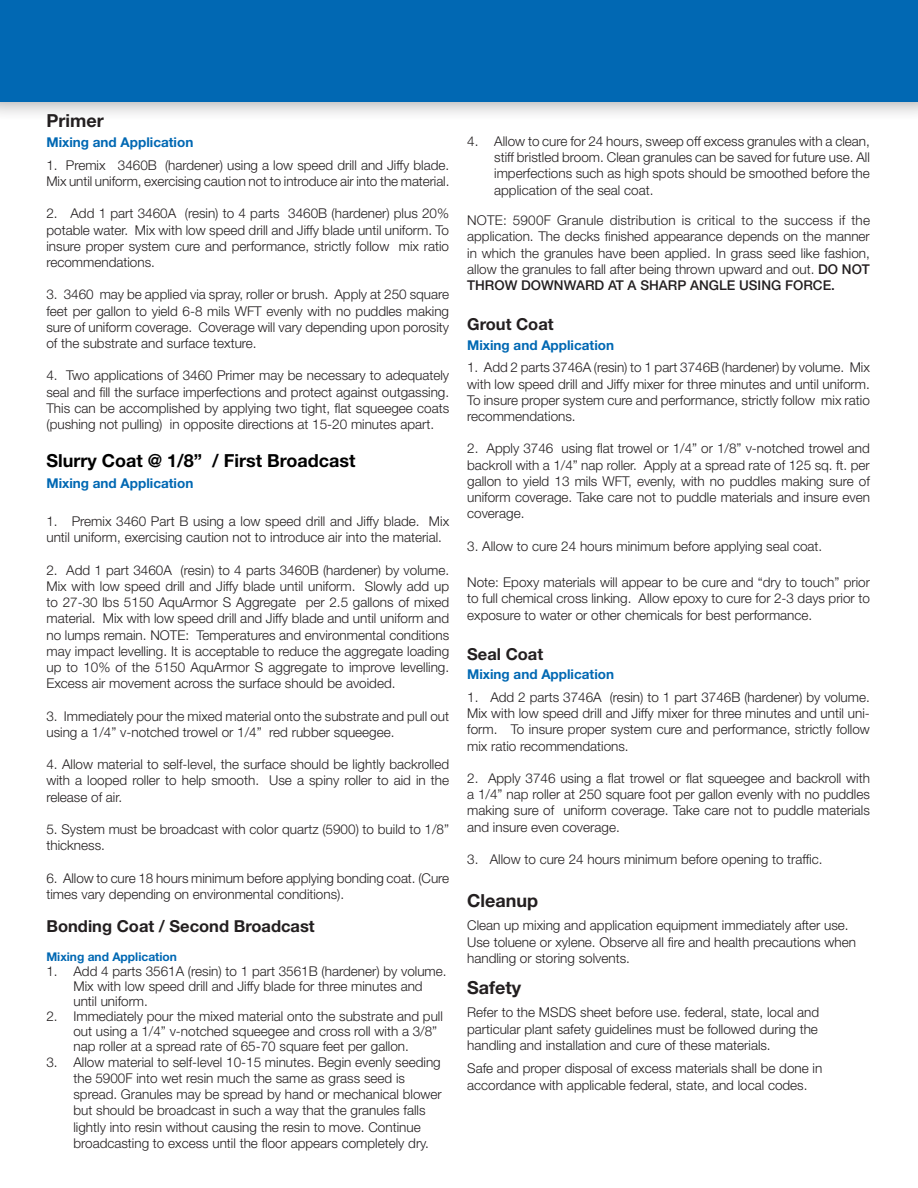
<style>
.page{position:relative;width:918px;height:1188px;background:#fff}
.page>*{position:absolute;margin:0;border:0;box-sizing:border-box;transform-origin:0 0}
.t1{font:700 18px "Helvetica Neue LT Std";color:#000}
.t2{font:700 18px "Helvetica Neue LT Std";color:#231f20}
.t3{font:700 16.5px "Helvetica Neue LT Std";color:#231f20}
.t4{font:300 13.5px/16.2px "Helvetica Neue LT Std";color:#231f20;text-align:justify}
.t5{font:700 13.5px "Helvetica Neue LT Std";color:#0168b3}
.t6{font:700 12px "Helvetica Neue LT Std";color:#0168b3}
.s1{font-weight:500}
</style>
<div class="page">
<div style="left:0;top:0;width:918px;height:122px;background:#231f20;opacity:.49"></div>
<div style="left:0;top:0;width:918px;height:102px;background:#0168b3"></div>
<p class="t2" style="left:46px;top:110px;width:59px">Primer</p>
<p class="t5" style="left:46px;top:134px;width:148px">Mixing and Application</p>
<p class="t4" style="left:46px;top:157px;width:405px">1. Premix 3460B (hardener) using a low speed drill and Jiffy blade.<br>Mix until uniform, exercising caution not to introduce air into the material.</p>
<p class="t4" style="left:46px;top:205px;width:404px">2. Add 1 part 3460A (resin) to 4 parts 3460B (hardener) plus 20% potable water. Mix with low speed drill and Jiffy blade until uniform. To insure proper system cure and performance, strictly follow mix ratio recommendations.</p>
<p class="t4" style="left:46px;top:286px;width:404px">3. 3460 may be applied via spray, roller or brush. Apply at 250 square feet per gallon to yield 6-8 mils WFT evenly with no puddles making sure of uniform coverage. Coverage will vary depending upon porosity of the substrate and surface texture.</p>
<p class="t4" style="left:46px;top:367px;width:404px">4. Two applications of 3460 Primer may be necessary to adequately seal and fill the surface imperfections and protect against outgassing.<br>This can be accomplished by applying two tight, flat squeegee coats (pushing not pulling) in opposite directions at 15-20 minutes apart.</p>
<p class="t1" style="left:46px;top:449px;width:311px">Slurry Coat @ 1/8” / First Broadcast</p>
<p class="t5" style="left:46px;top:475px;width:148px">Mixing and Application</p>
<p class="t4" style="left:46px;top:513px;width:404px">1. Premix 3460 Part B using a low speed drill and Jiffy blade. Mix until uniform, exercising caution not to introduce air into the material.</p>
<p class="t4" style="left:46px;top:562px;width:404px">2. Add 1 part 3460A (resin) to 4 parts 3460B (hardener) by volume.<br>Mix with low speed drill and Jiffy blade until uniform. Slowly add up to 27-30 lbs 5150 AquArmor S Aggregate per 2.5 gallons of mixed material. Mix with low speed drill and Jiffy blade and until uniform and no lumps remain. NOTE: Temperatures and environmental conditions may impact levelling. It is acceptable to reduce the aggregate loading up to 10% of the 5150 AquArmor S aggregate to improve levelling.<br>Excess air movement across the surface should be avoided.</p>
<p class="t4" style="left:46px;top:707px;width:404px">3. Immediately pour the mixed material onto the substrate and pull out using a 1/4” v-notched trowel or 1/4” red rubber squeegee.</p>
<p class="t4" style="left:46px;top:756px;width:404px">4. Allow material to self-level, the surface should be lightly backrolled with a looped roller to help smooth. Use a spiny roller to aid in the release of air.</p>
<p class="t4" style="left:46px;top:821px;width:404px">5. System must be broadcast with color quartz (5900) to build to 1/8” thickness.</p>
<p class="t4" style="left:46px;top:869px;width:404px">6. Allow to cure 18 hours minimum before applying bonding coat. (Cure times vary depending on environmental conditions).</p>
<p class="t3" style="left:46px;top:916px;width:270px">Bonding Coat / Second Broadcast</p>
<p class="t6" style="left:46px;top:949px;width:132px">Mixing and Application</p>
<p class="t4" style="left:73px;top:963px;width:375px;line-height:15px;text-align:left;text-indent:-27px">1. Add 4 parts 3561A (resin) to 1 part 3561B (hardener) by volume.<br>Mix with low speed drill and Jiffy blade for three minutes and until uniform.</p>
<p class="t4" style="left:73px;top:1008px;width:371px;line-height:15px;text-align:left;text-indent:-27px">2. Immediately pour the mixed material onto the substrate and pull out using a 1/4” v-notched squeegee and cross roll with a 3/8” nap roller at a spread rate of 65-70 square feet per gallon.</p>
<p class="t4" style="left:73px;top:1054px;width:370px;text-align:left;text-indent:-27px">3. Allow material to self-level 10-15 minutes. Begin evenly seeding the 5900F into wet resin much the same as grass seed is spread. Granules may be spread by hand or mechanical blower but should be broadcast in such a way that the granules falls lightly into resin without causing the resin to move. Continue broadcasting to excess until the floor appears completely dry.</p>
<p class="t4" style="left:494px;top:133px;width:377px;text-indent:-27px">4. Allow to cure for 24 hours, sweep off excess granules with a clean, stiff bristled broom. Clean granules can be saved for future use. All imperfections such as high spots should be smoothed before the application of the seal coat.</p>
<p class="t4" style="left:467px;top:212px;width:404px">NOTE: 5900F Granule distribution is critical to the success if the application. The decks finished appearance depends on the manner in which the granules have been applied. In grass seed like fashion, allow the granules to fall after being thrown upward and out. <span class="s1">DO NOT THROW DOWNWARD AT A SHARP ANGLE USING FORCE.</span></p>
<p class="t3" style="left:467px;top:314px;width:88px">Grout Coat</p>
<p class="t5" style="left:467px;top:336px;width:148px">Mixing and Application</p>
<p class="t4" style="left:467px;top:359px;width:404px">1. Add 2 parts 3746A (resin) to 1 part 3746B (hardener) by volume. Mix with low speed drill and Jiffy mixer for three minutes and until uniform.<br>To insure proper system cure and performance, strictly follow mix ratio recommendations.</p>
<p class="t4" style="left:467px;top:440px;width:404px">2. Apply 3746 using flat trowel or 1/4” or 1/8” v-notched trowel and backroll with a 1/4” nap roller. Apply at a spread rate of 125 sq. ft. per gallon to yield 13 mils WFT, evenly, with no puddles making sure of uniform coverage. Take care not to puddle materials and insure even coverage.</p>
<p class="t4" style="left:467px;top:538px;width:357px">3. Allow to cure 24 hours minimum before applying seal coat.</p>
<p class="t4" style="left:467px;top:574px;width:404px">Note: Epoxy materials will appear to be cure and “dry to touch” prior to full chemical cross linking. Allow epoxy to cure for 2-3 days prior to exposure to water or other chemicals for best performance.</p>
<p class="t3" style="left:467px;top:644px;width:78px">Seal Coat</p>
<p class="t5" style="left:467px;top:666px;width:148px">Mixing and Application</p>
<p class="t4" style="left:467px;top:689px;width:404px">1. Add 2 parts 3746A (resin) to 1 part 3746B (hardener) by volume.<br>Mix with low speed drill and Jiffy mixer for three minutes and until uni&shy;form. To insure proper system cure and performance, strictly follow mix ratio recommendations.</p>
<p class="t4" style="left:467px;top:770px;width:404px">2. Apply 3746 using a flat trowel or flat squeegee and backroll with a 1/4” nap roller at 250 square foot per gallon evenly with no puddles making sure of uniform coverage. Take care not to puddle materials and insure even coverage.</p>
<p class="t4" style="left:467px;top:851px;width:357px">3. Allow to cure 24 hours minimum before opening to traffic.</p>
<p class="t2" style="left:467px;top:889px;width:72px">Cleanup</p>
<p class="t4" style="left:467px;top:917px;width:390px;text-align:left">Clean up mixing and application equipment immediately after use.<br>Use toluene or xylene. Observe all fire and health precautions when handling or storing solvents.</p>
<p class="t2" style="left:467px;top:976px;width:56px">Safety</p>
<p class="t4" style="left:467px;top:1004px;width:354px">Refer to the MSDS sheet before use. federal, state, local and particular plant safety guidelines must be followed during the handling and installation and cure of these materials.</p>
<p class="t4" style="left:467px;top:1060px;width:357px">Safe and proper disposal of excess materials shall be done in accordance with applicable federal, state, and local codes.</p>
</div>
